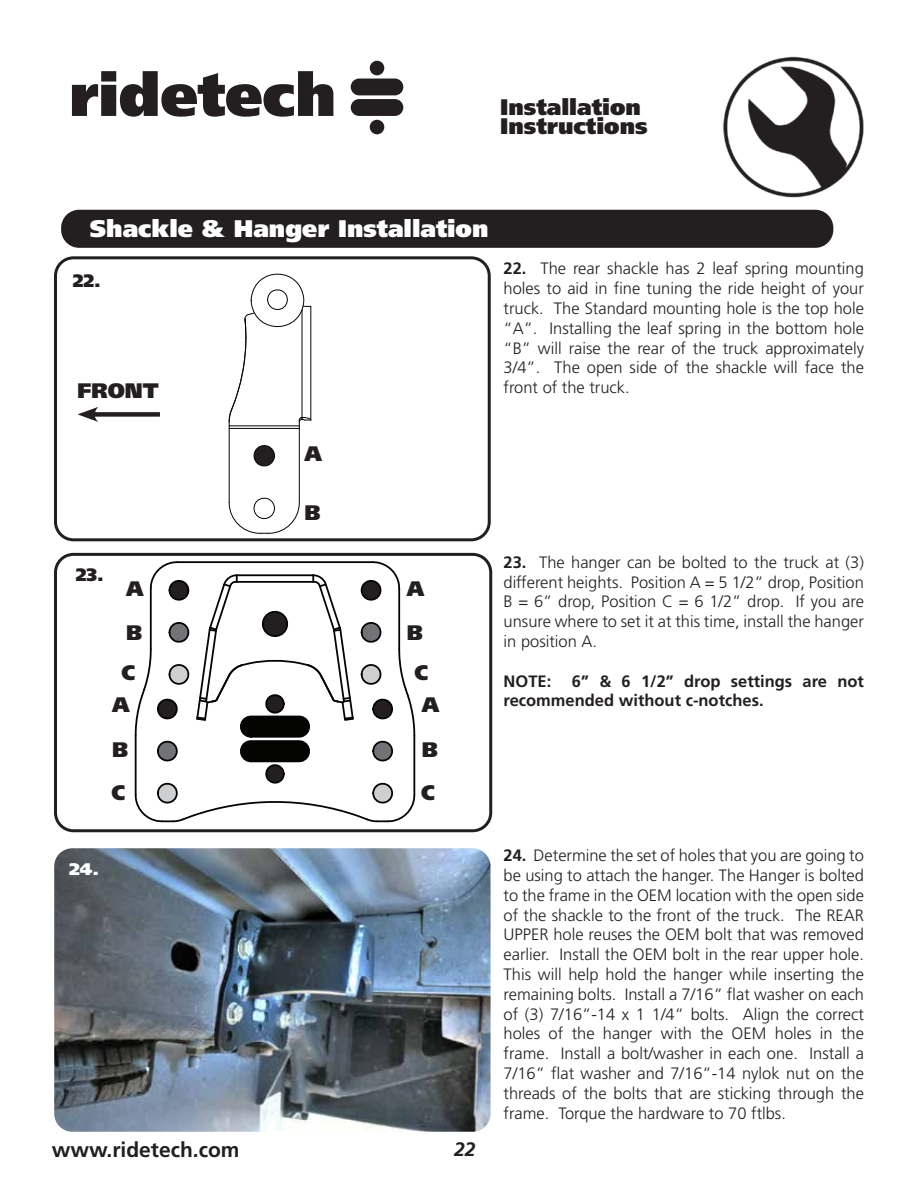
<style>
.page{position:relative;width:918px;height:1188px;background:#fff}
.page>*{position:absolute;margin:0;border:0;box-sizing:border-box;transform-origin:0 0}
.t1{font:900 24px "Frutiger LT Pro";color:#fff}
.t2{font:900 22.5px/19.5px "Frutiger LT Pro";color:#231f20}
.t3{font:900 21px "Frutiger LT Pro";color:#231f20}
.t4{font:700 21px "Frutiger LT Pro";color:#231f20}
.t5{font:italic 700 19.5px "Frutiger LT Pro";color:#231f20}
.t6{font:900 18px "Frutiger LT Pro";color:#231f20}
.t7{font:900 16.8px "Frutiger LT Pro";color:#fff;scale:1.07 1}
.t8{font:300 16.5px/19.8px "Frutiger LT Pro";color:#231f20;text-align:justify}
.t9{font:700 16.5px/19.8px "Frutiger LT Pro";color:#231f20}
.s1{font-weight:700}
</style>
<div class="page">
<img style="left:723px;top:56px;width:141px;height:142px">
<svg style="left:72px;top:71px;width:261px;height:46px"></svg>
<div style="left:351px;top:79px;width:52px;height:16px;background:#231f20;border-radius:8px"></div>
<div style="left:351px;top:99px;width:52px;height:17px;background:#231f20;border-radius:8px"></div>
<div style="left:370px;top:61px;width:14px;height:14px;background:#231f20;border-radius:50%"></div>
<div style="left:370px;top:120px;width:14px;height:14px;background:#231f20;border-radius:50%"></div>
<img style="left:54px;top:848px;width:437px;height:284px">
<div style="left:54px;top:553px;width:438px;height:279px;border:3px solid #231f20;border-radius:18px"></div>
<div style="left:61px;top:210px;width:772px;height:38px;background:#231f20;border-radius:18px"></div>
<div style="left:54px;top:256px;width:437px;height:285px;border:3px solid #231f20;border-radius:18px"></div>
<svg style="left:134px;top:561px;width:282px;height:262px"></svg>
<hr style="left:229px;top:428px;width:1px;height:75px;background:#040504">
<hr style="left:299px;top:428px;width:1px;height:75px;background:#040504">
<svg style="left:253px;top:445px;width:22px;height:22px"></svg>
<svg style="left:228px;top:495px;width:72px;height:39px"></svg>
<svg style="left:228px;top:273px;width:84px;height:156px"></svg>
<div style="left:90px;top:412px;width:70px;height:5px;background:#231f20"></div>
<svg style="left:78px;top:407px;width:20px;height:15px"></svg>
<h2 class="t2" style="left:500px;top:97px;width:149px">Installation<br>Instructions</h2>
<h1 class="t1" style="left:90px;top:214px;width:400px">Shackle &amp; Hanger Installation</h1>
<p class="t6" style="left:73px;top:270px;width:29px">22.</p>
<p class="t3" style="left:77px;top:378px;width:83px">FRONT</p>
<p class="t8" style="left:504px;top:259px;width:362px"><span class="s1">22.</span> The rear shackle has 2 leaf spring mounting holes to aid in fine tuning the ride height of your truck. The Standard mounting hole is the top hole “A”. Installing the leaf spring in the bottom hole “B” will raise the rear of the truck approximately 3/4”. The open side of the shackle will face the front of the truck.</p>
<p class="t3" style="left:305px;top:441px;width:19px">A</p>
<p class="t3" style="left:305px;top:500px;width:18px">B</p>
<p class="t6" style="left:76px;top:564px;width:29px">23.</p>
<p class="t3" style="left:126px;top:576px;width:19px">A</p>
<p class="t3" style="left:407px;top:576px;width:19px">A</p>
<p class="t3" style="left:126px;top:620px;width:18px">B</p>
<p class="t3" style="left:407px;top:620px;width:18px">B</p>
<p class="t3" style="left:121px;top:659px;width:15px">C</p>
<p class="t3" style="left:414px;top:659px;width:15px">C</p>
<p class="t3" style="left:112px;top:692px;width:19px">A</p>
<p class="t3" style="left:422px;top:692px;width:19px">A</p>
<p class="t3" style="left:112px;top:737px;width:18px">B</p>
<p class="t3" style="left:422px;top:737px;width:18px">B</p>
<p class="t3" style="left:112px;top:779px;width:15px">C</p>
<p class="t3" style="left:421px;top:779px;width:15px">C</p>
<p class="t8" style="left:504px;top:552px;width:362px"><span class="s1">23.</span> The hanger can be bolted to the truck at (3) different heights. Position A = 5 1/2” drop, Position B = 6” drop, Position C = 6 1/2” drop. If you are unsure where to set it at this time, install the hanger in position A.</p>
<p class="t9" style="left:504px;top:671px;width:49px">NOTE:</p>
<p class="t9" style="left:504px;top:671px;width:362px;text-indent:68px">6” &amp; 6 1/2” drop settings are not recommended without c-notches.</p>
<p class="t7" style="left:69px;top:859px;width:30px">24.</p>
<p class="t4" style="left:52px;top:1137px;width:189px">www.ridetech.com</p>
<p class="t5" style="left:454px;top:1138px;width:23px">22</p>
<p class="t8" style="left:504px;top:846px;width:362px"><span class="s1">24.</span> Determine the set of holes that you are going to be using to attach the hanger. The Hanger is bolted to the frame in the OEM location with the open side of the shackle to the front of the truck. The REAR UPPER hole reuses the OEM bolt that was removed earlier. Install the OEM bolt in the rear upper hole.<br>This will help hold the hanger while inserting the remaining bolts. Install a 7/16” flat washer on each of (3) 7/16”-14 x 1 1/4” bolts. Align the correct holes of the hanger with the OEM holes in the frame. Install a bolt/washer in each one. Install a 7/16” flat washer and 7/16”-14 nylok nut on the threads of the bolts that are sticking through the frame. Torque the hardware to 70 ftlbs.</p>
</div>
